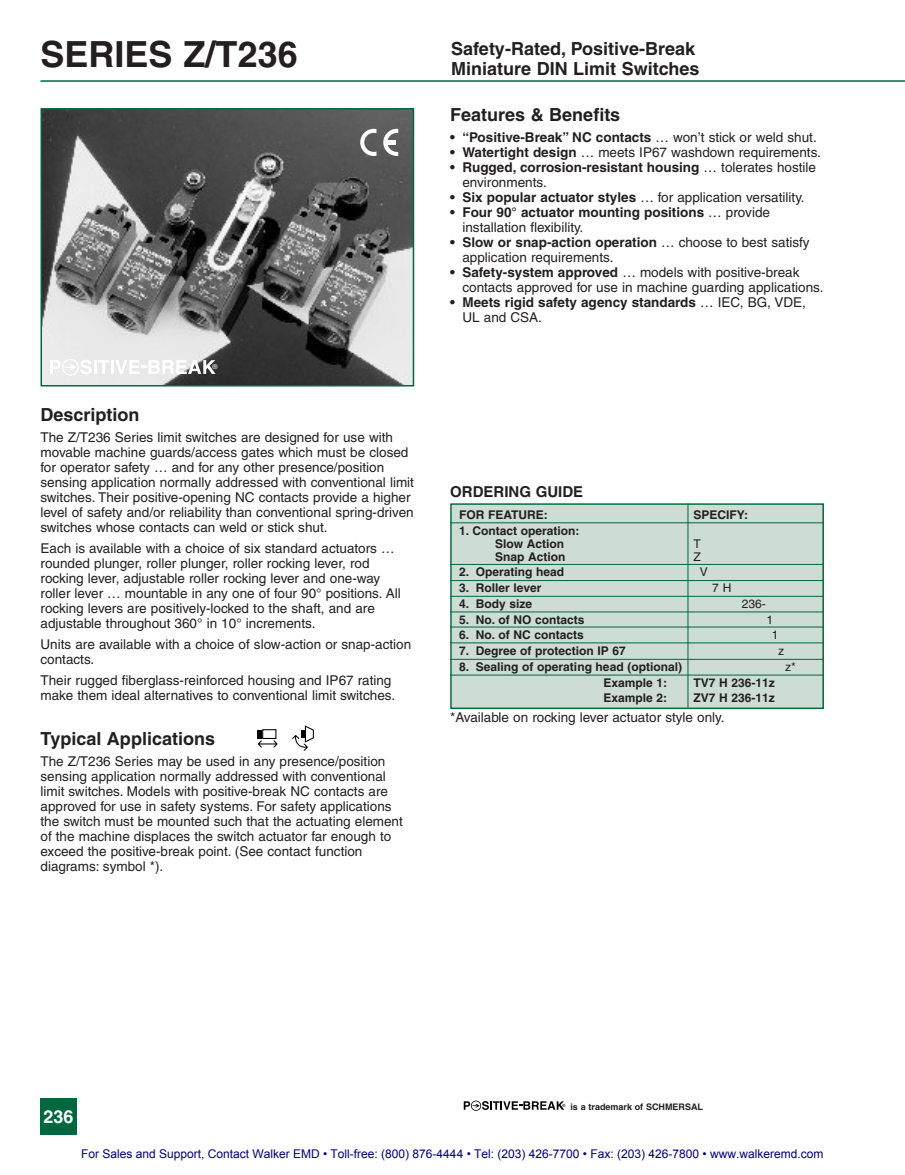
<style>
.page{position:relative;width:905px;height:1175px;background:#fff}
.page>*{position:absolute;margin:0;border:0;box-sizing:border-box;transform-origin:0 0}
.t1{font:700 36px "Helvetica";color:#231f20}
.t2{font:700 18px/19.8px "Helvetica";color:#231f20}
.t3{font:700 18px "Helvetica";color:#fff}
.t4{font:700 15px "Helvetica";color:#231f20}
.t5{font:13.5px/15px "Helvetica";color:#231f20}
.t6{font:700 13.5px/15px "Helvetica";color:#231f20}
.t7{font:700 12px/12.8px "Helvetica";color:#231f20}
.t8{font:12px "Arial";color:#000080}
.t9{font:12px "Helvetica";color:#231f20}
.t10{font:700 9px "Helvetica";color:#231f20}
.t11{font:6.6px "Helvetica";color:#fff}
.t12{font:4.05px "Helvetica";color:#000}
.s1{font-weight:400}
.s2{font-weight:700}
</style>
<div class="page">
<div style="left:40px;top:1098px;width:36px;height:36px;background:#00673e"></div>
<hr style="left:40px;top:80px;width:864px;height:2px;background:#00673e">
<div style="left:452px;top:505px;width:370px;height:202px;background:#cdddd4"></div>
<div style="left:450px;top:503px;width:374px;height:206px;border:2px solid #00673e"></div>
<hr style="left:687px;top:503px;width:1px;height:204px;background:#00673e">
<hr style="left:450px;top:522px;width:374px;height:1px;background:#00673e">
<hr style="left:450px;top:659px;width:374px;height:1px;background:#00673e">
<hr style="left:450px;top:674px;width:374px;height:1px;background:#00673e">
<hr style="left:450px;top:564px;width:374px;height:1px;background:#00673e">
<hr style="left:450px;top:580px;width:374px;height:1px;background:#00673e">
<hr style="left:450px;top:596px;width:374px;height:1px;background:#00673e">
<hr style="left:450px;top:611px;width:374px;height:1px;background:#00673e">
<hr style="left:450px;top:626px;width:374px;height:1px;background:#00673e">
<hr style="left:450px;top:642px;width:374px;height:1px;background:#00673e">
<img style="left:43px;top:111px;width:368px;height:272px">
<div style="left:40px;top:108px;width:374px;height:278px;border:2px solid #00673e"></div>
<svg style="left:360px;top:129px;width:16px;height:27px"></svg>
<svg style="left:383px;top:129px;width:15px;height:27px"></svg>
<svg style="left:464px;top:1100px;width:100px;height:10px"></svg>
<svg style="left:50px;top:359px;width:59px;height:17px"></svg>
<hr style="left:111px;top:360px;width:3px;height:14px;background:#fff">
<svg style="left:115px;top:360px;width:100px;height:14px"></svg>
<div style="left:258px;top:730px;width:10px;height:8px;background:#000"></div>
<div style="left:263px;top:729px;width:13px;height:9px;background:#fff"></div>
<div style="left:262px;top:729px;width:14px;height:10px;border:1px solid #000"></div>
<svg style="left:258px;top:740px;width:20px;height:7px"></svg>
<svg style="left:292px;top:725px;width:22px;height:25px"></svg>
<h1 class="t1" style="left:40px;top:41px;width:259px">SERIES Z/T236</h1>
<h2 class="t2" style="left:451px;top:41px;width:250px">Safety-Rated, Positive-Break<br>Miniature DIN Limit Switches</h2>
<p class="t11" style="left:212px;top:364px;width:6px">®</p>
<h2 class="t2" style="left:40px;top:406px;width:100px">Description</h2>
<p class="t5" style="left:40px;top:430px;width:375px">The Z/T236 Series limit switches are designed for use with movable machine guards/access gates which must be closed for operator safety … and for any other presence/position sensing application normally addressed with conventional limit switches. Their positive-opening NC contacts provide a higher level of safety and/or reliability than conventional spring-driven switches whose contacts can weld or stick shut.</p>
<p class="t5" style="left:40px;top:542px;width:362px">Each is available with a choice of six standard actuators … rounded plunger, roller plunger, roller rocking lever, rod rocking lever, adjustable roller rocking lever and one-way roller lever … mountable in any one of four 90° positions. All rocking levers are positively-locked to the shaft, and are adjustable throughout 360° in 10° increments.</p>
<p class="t5" style="left:40px;top:638px;width:372px">Units are available with a choice of slow-action or snap-action contacts.</p>
<p class="t5" style="left:40px;top:674px;width:356px">Their rugged fiberglass-reinforced housing and IP67 rating make them ideal alternatives to conventional limit switches.</p>
<h2 class="t2" style="left:40px;top:730px;width:176px">Typical Applications</h2>
<p class="t5" style="left:40px;top:755px;width:364px">The Z/T236 Series may be used in any presence/position sensing application normally addressed with conventional limit switches. Models with positive-break NC contacts are approved for use in safety systems. For safety applications the switch must be mounted such that the actuating element of the machine displaces the switch actuator far enough to exceed the positive-break point. (See contact function diagrams: symbol *).</p>
<h2 class="t2" style="left:450px;top:106px;width:172px">Features &amp; Benefits</h2>
<p class="t6" style="left:450px;top:131px;width:368px">• “Positive-Break” NC contacts <span class="s1">… won’t stick or weld shut.</span></p>
<p class="t5" style="left:450px;top:146px;width:372px"><span class="s2">• Watertight design</span> … meets IP67 washdown requirements.</p>
<p class="t6" style="left:462px;top:161px;width:355px;text-indent:-12px">• Rugged, corrosion-resistant housing <span class="s1">… tolerates hostile environments.</span></p>
<p class="t5" style="left:450px;top:191px;width:356px"><span class="s2">• Six popular actuator styles</span> … for application versatility.</p>
<p class="t6" style="left:462px;top:206px;width:309px;text-indent:-12px">• Four 90° actuator mounting positions <span class="s1">… provide installation flexibility.</span></p>
<p class="t5" style="left:462px;top:236px;width:349px;text-indent:-12px"><span class="s2">• Slow or snap-action operation</span> … choose to best satisfy application requirements.</p>
<p class="t5" style="left:462px;top:266px;width:362px;text-indent:-12px"><span class="s2">• Safety-system approved</span> … models with positive-break contacts approved for use in machine guarding applications.</p>
<p class="t6" style="left:462px;top:296px;width:345px;text-indent:-12px">• Meets rigid safety agency standards <span class="s1">… IEC, BG, VDE,<br>UL and CSA.</span></p>
<p class="t4" style="left:450px;top:486px;width:134px">ORDERING GUIDE</p>
<p class="t7" style="left:459px;top:510px;width:90px">FOR FEATURE:</p>
<p class="t7" style="left:693px;top:510px;width:56px">SPECIFY:</p>
<p class="t7" style="left:495px;top:525px;width:86px;text-indent:-36px">1. Contact operation:<br>Slow Action</p>
<p class="t9" style="left:693px;top:539px;width:9px">T</p>
<p class="t7" style="left:495px;top:551px;width:72px">Snap Action</p>
<p class="t9" style="left:693px;top:552px;width:9px">Z</p>
<p class="t7" style="left:459px;top:567px;width:107px">2. Operating head</p>
<p class="t9" style="left:700px;top:568px;width:10px">V</p>
<p class="t7" style="left:459px;top:582px;width:84px">3. Roller lever</p>
<p class="t9" style="left:712px;top:583px;width:21px">7 H</p>
<p class="t7" style="left:459px;top:598px;width:74px">4. Body size</p>
<p class="t9" style="left:741px;top:599px;width:26px">236-</p>
<p class="t7" style="left:459px;top:614px;width:127px">5. No. of NO contacts</p>
<p class="t9" style="left:766px;top:615px;width:8px">1</p>
<p class="t7" style="left:459px;top:630px;width:126px">6. No. of NC contacts</p>
<p class="t9" style="left:771px;top:631px;width:8px">1</p>
<p class="t7" style="left:459px;top:645px;width:168px">7. Degree of protection IP 67</p>
<p class="t9" style="left:778px;top:646px;width:7px">z</p>
<p class="t7" style="left:459px;top:661px;width:224px">8. Sealing of operating head (optional)</p>
<p class="t9" style="left:785px;top:662px;width:12px">z*</p>
<p class="t7" style="left:603px;top:677px;width:65px">Example 1:</p>
<p class="t7" style="left:693px;top:677px;width:83px">TV7 H 236-11z</p>
<p class="t7" style="left:603px;top:693px;width:65px">Example 2:</p>
<p class="t7" style="left:693px;top:693px;width:83px">ZV7 H 236-11z</p>
<p class="t5" style="left:450px;top:711px;width:276px">*Available on rocking lever actuator style only.</p>
<h2 class="t3" style="left:43px;top:1109px;width:32px">236</h2>
<p class="t10" style="left:570px;top:1103px;width:134px">is a trademark of SCHMERSAL</p>
<p class="t12" style="left:562px;top:1103px;width:4px">®</p>
<p class="t8" style="left:81px;top:1146px;width:743px">For Sales and Support, Contact Walker EMD • Toll-free: (800) 876-4444 • Tel: (203) 426-7700 • Fax: (203) 426-7800 • www.walkeremd.com</p>
</div>
